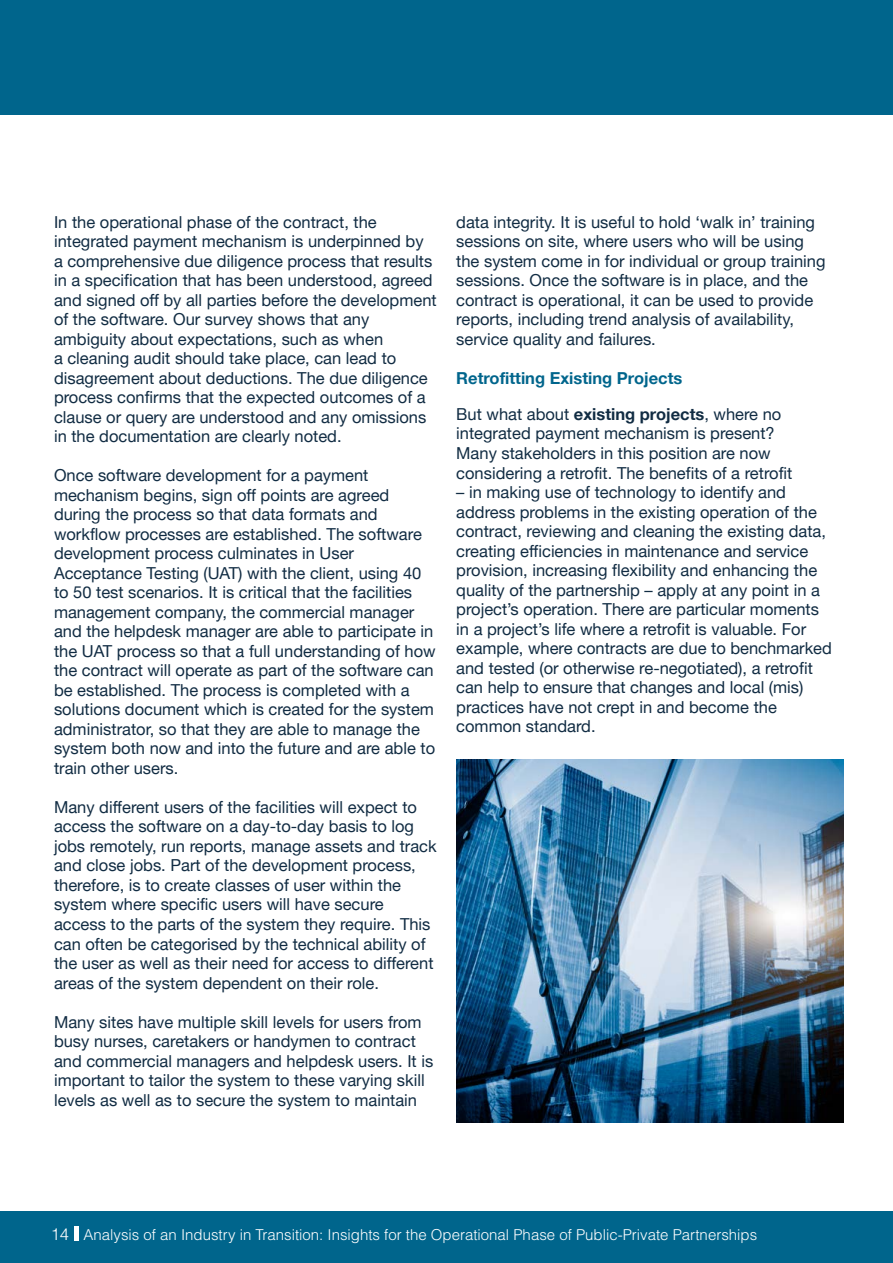
<style>
.page{position:relative;width:893px;height:1263px;background:#fff}
.page>*{position:absolute;margin:0;border:0;box-sizing:border-box;transform-origin:0 0}
.t1{font:16.5px/19.5px "Helvetica Neue";color:#112c43}
.t2{font:700 16.5px/36px "Helvetica Neue";color:#00658c}
.t3{font:300 15px "Helvetica LT Std";color:#fff}
.s1{font-weight:400;color:#112c43}
.s2{color:#112c43}
.s3{font-size:16.5px}
</style>
<div class="page">
<div style="left:0;top:1212px;width:893px;height:51px;background:#00658c"></div>
<div style="left:74px;top:1226px;width:5px;height:14px;background:#fff"></div>
<div style="left:0;top:0;width:893px;height:115px;background:#00658c"></div>
<img style="left:456px;top:759px;width:387px;height:364px">
<p class="t1" style="left:54px;top:212px;width:384px">In the operational phase of the contract, the integrated payment mechanism is underpinned by<br>a comprehensive due diligence process that results in a specification that has been understood, agreed and signed off by all parties before the development of the software. Our survey shows that any ambiguity about expectations, such as when<br>a cleaning audit should take place, can lead to disagreement about deductions. The due diligence process confirms that the expected outcomes of a clause or query are understood and any omissions in the documentation are clearly noted.</p>
<p class="t1" style="left:54px;top:465px;width:383px">Once software development for a payment mechanism begins, sign off points are agreed during the process so that data formats and workflow processes are established. The software development process culminates in User Acceptance Testing (UAT) with the client, using 40 to 50 test scenarios. It is critical that the facilities management company, the commercial manager and the helpdesk manager are able to participate in the UAT process so that a full understanding of how the contract will operate as part of the software can be established. The process is completed with a solutions document which is created for the system administrator, so that they are able to manage the system both now and into the future and are able to train other users.</p>
<p class="t1" style="left:54px;top:797px;width:384px">Many different users of the facilities will expect to access the software on a day-to-day basis to log jobs remotely, run reports, manage assets and track and close jobs. Part of the development process, therefore, is to create classes of user within the system where specific users will have secure access to the parts of the system they require. This can often be categorised by the technical ability of the user as well as their need for access to different areas of the system dependent on their role.</p>
<p class="t1" style="left:54px;top:1012px;width:381px">Many sites have multiple skill levels for users from busy nurses, caretakers or handymen to contract and commercial managers and helpdesk users. It is important to tailor the system to these varying skill levels as well as to secure the system to maintain</p>
<p class="t1" style="left:456px;top:212px;width:371px">data integrity. It is useful to hold ‘walk in’ training sessions on site, where users who will be using the system come in for individual or group training sessions. Once the software is in place, and the contract is operational, it can be used to provide reports, including trend analysis of availability, service quality and failures.</p>
<p class="t2" style="left:456px;top:360px;width:327px">Retrofitting Existing Projects<br><span class="s1">But what about</span> <span class="s2">existing projects</span><span class="s1">, where no</span></p>
<p class="t1" style="left:456px;top:424px;width:338px">integrated payment mechanism is present?<br>Many stakeholders in this position are now considering a retrofit. The benefits of a retrofit</p>
<p class="t1" style="left:456px;top:482px;width:377px">– in making use of technology to identify and address problems in the existing operation of the contract, reviewing and cleaning the existing data, creating efficiencies in maintenance and service provision, increasing flexibility and enhancing the quality of the partnership – apply at any point in a project’s operation. There are particular moments in a project’s life where a retrofit is valuable. For example, where contracts are due to benchmarked and tested (or otherwise re-negotiated), a retrofit can help to ensure that changes and local (mis) practices have not crept in and become the common standard.</p>
<p class="t3" style="left:51px;top:1225px;width:708px"><span class="s3">14</span> Analysis of an Industry in Transition: Insights for the Operational Phase of Public-Private Partnerships</p>
</div>
